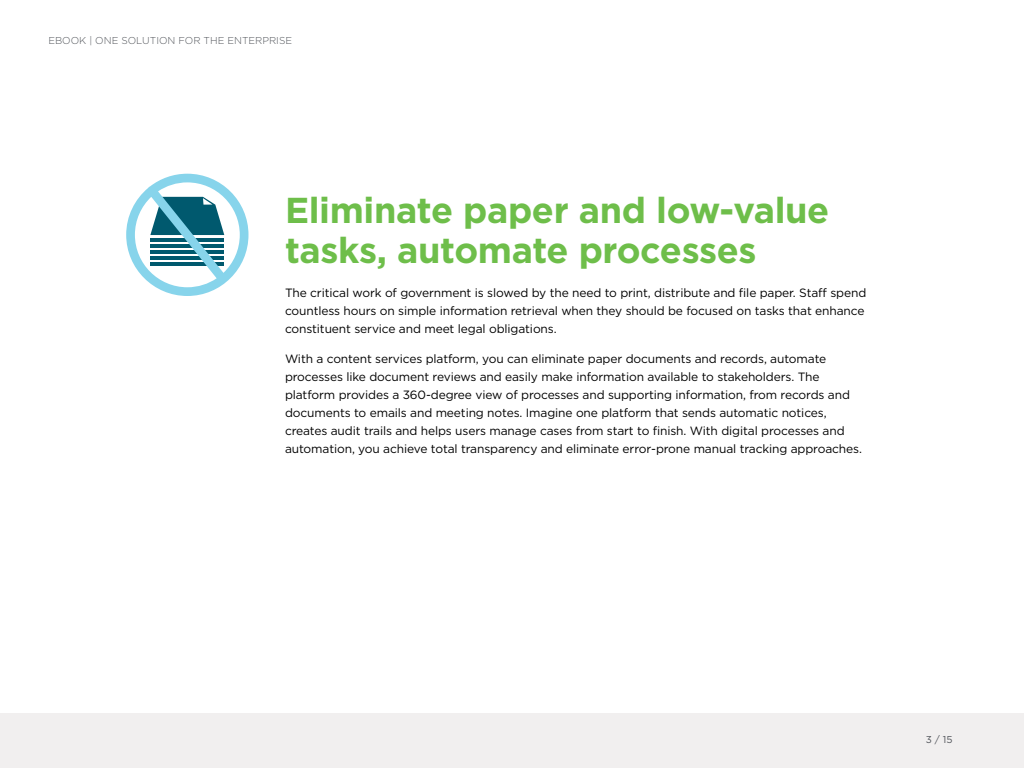
<style>
.page{position:relative;width:1024px;height:768px;background:#fff}
.page>*{position:absolute;margin:0;border:0;box-sizing:border-box;transform-origin:0 0}
.t1{font:700 36px/40px "Gotham HTF";letter-spacing:-.01em;color:#6ebe4a}
.t2{font:12px/18px "Gotham HTF";letter-spacing:-.01em;color:#000}
.t3{font:300 10px "Gotham HTF";color:#52555b}
.t4{font:10px "Gotham HTF";color:#52555b}
</style>
<div class="page">
<div style="left:0;top:713px;width:1024px;height:55px;background:#f1efef"></div>
<svg style="left:126px;top:174px;width:122px;height:122px"></svg>
<p class="t3" style="left:48px;top:35px;width:245px">EBOOK | ONE SOLUTION FOR THE ENTERPRISE</p>
<h1 class="t1" style="left:285px;top:189px;width:546px">Eliminate paper and low-value tasks, automate processes</h1>
<p class="t2" style="left:285px;top:284px;width:583px">The critical work of government is slowed by the need to print, distribute and file paper. Staff spend countless hours on simple information retrieval when they should be focused on tasks that enhance constituent service and meet legal obligations.</p>
<p class="t2" style="left:285px;top:350px;width:579px">With a content services platform, you can eliminate paper documents and records, automate processes like document reviews and easily make information available to stakeholders. The platform provides a 360-degree view of processes and supporting information, from records and documents to emails and meeting notes. Imagine one platform that sends automatic notices, creates audit trails and helps users manage cases from start to finish. With digital processes and automation, you achieve total transparency and eliminate error-prone manual tracking approaches.</p>
<p class="t4" style="left:926px;top:734px;width:28px">3 / 15</p>
</div>
